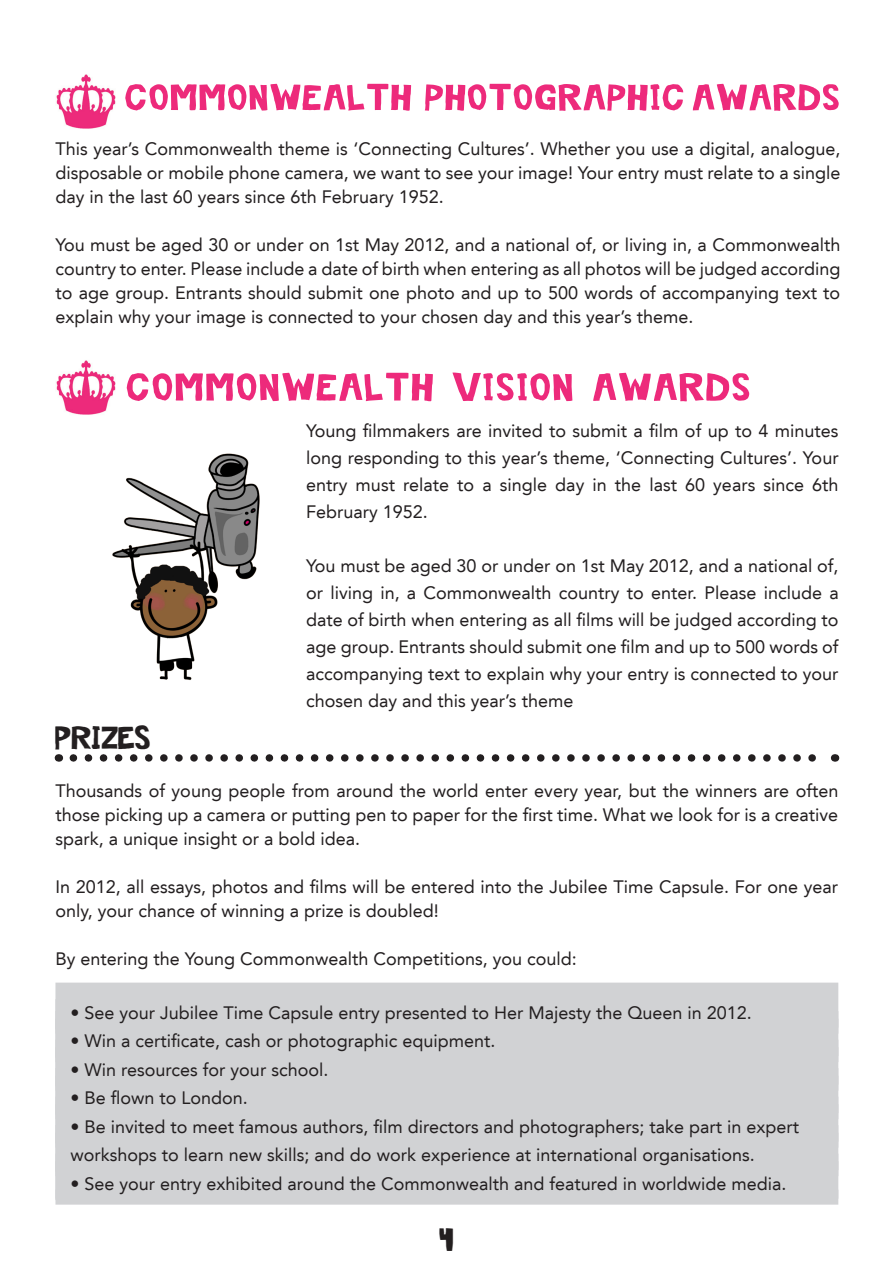
<style>
.page{position:relative;width:893px;height:1263px;background:#fff}
.page>*{position:absolute;margin:0;border:0;box-sizing:border-box;transform-origin:0 0}
.t1{font:54px "Off The Drugs";letter-spacing:.07em;color:#ed2a7b}
.t2{font:51px "Off The Drugs";letter-spacing:.065em;color:#ed2a7b}
.t3{font:45px "Off The Drugs";letter-spacing:.03em;color:#231f20}
.shading{font:18px/24px "Avenir LT";color:#231f20;text-align:justify}
</style>
<div class="page">
<img style="left:56px;top:74px;width:60px;height:55px">
<img style="left:56px;top:360px;width:60px;height:55px">
<img style="left:112px;top:453px;width:148px;height:227px">
<div style="left:55px;top:982px;width:783px;height:45px;background:#d1d2d4"></div>
<div style="left:55px;top:1011px;width:783px;height:45px;background:#d1d2d4"></div>
<div style="left:55px;top:1039px;width:783px;height:45px;background:#d1d2d4"></div>
<div style="left:55px;top:1068px;width:783px;height:45px;background:#d1d2d4"></div>
<div style="left:55px;top:1096px;width:783px;height:45px;background:#d1d2d4"></div>
<div style="left:55px;top:1125px;width:783px;height:45px;background:#d1d2d4"></div>
<div style="left:55px;top:1153px;width:783px;height:45px;background:#d1d2d4"></div>
<div style="left:55px;top:1189px;width:783px;height:15px;background:#d1d2d4"></div>
<svg style="left:73px;top:754px;width:743px;height:8px"></svg>
<p class="t2" style="left:125px;top:73px;width:715px">commonwealth photographic awards</p>
<p class="shading" style="left:55px;top:137px;width:787px">This year’s Commonwealth theme is ‘Connecting Cultures’. Whether you use a digital, analogue, disposable or mobile phone camera, we want to see your image! Your entry must relate to a single day in the last 60 years since 6th February 1952.</p>
<p class="shading" style="left:55px;top:233px;width:787px">You must be aged 30 or under on 1st May 2012, and a national of, or living in, a Commonwealth country to enter. Please include a date of birth when entering as all photos will be judged according to age group. Entrants should submit one photo and up to 500 words of accompanying text to explain why your image is connected to your chosen day and this year’s theme.</p>
<p class="t1" style="left:127px;top:362px;width:624px">commonwealth vision awards</p>
<p class="shading" style="left:306px;top:417px;width:534px;line-height:27px">Young filmmakers are invited to submit a film of up to 4 minutes long responding to this year’s theme, ‘Connecting Cultures’. Your entry must relate to a single day in the last 60 years since 6th February 1952.</p>
<p class="shading" style="left:306px;top:552px;width:534px;line-height:27px">You must be aged 30 or under on 1st May 2012, and a national of, or living in, a Commonwealth country to enter. Please include a date of birth when entering as all films will be judged according to age group. Entrants should submit one film and up to 500 words of accompanying text to explain why your entry is connected to your chosen day and this year’s theme</p>
<p class="t3" style="left:55px;top:716px;width:96px">PRIZES</p>
<p class="shading" style="left:55px;top:778px;width:784px">Thousands of young people from around the world enter every year, but the winners are often those picking up a camera or putting pen to paper for the first time. What we look for is a creative spark, a unique insight or a bold idea.</p>
<p class="shading" style="left:55px;top:874px;width:784px">In 2012, all essays, photos and films will be entered into the Jubilee Time Capsule. For one year only, your chance of winning a prize is doubled!</p>
<p class="shading" style="left:55px;top:946px;width:523px">By entering the Young Commonwealth Competitions, you could:</p>
<p class="shading" style="left:70px;top:1000px;width:683px">• See your Jubilee Time Capsule entry presented to Her Majesty the Queen in 2012.</p>
<p class="shading" style="left:70px;top:1029px;width:426px">• Win a certificate, cash or photographic equipment.</p>
<p class="shading" style="left:70px;top:1057px;width:259px">• Win resources for your school.</p>
<p class="shading" style="left:70px;top:1086px;width:179px">• Be flown to London.</p>
<p class="shading" style="left:70px;top:1114px;width:730px">• Be invited to meet famous authors, film directors and photographers; take part in expert</p>
<p class="shading" style="left:70px;top:1143px;width:686px">workshops to learn new skills; and do work experience at international organisations.</p>
<p class="shading" style="left:70px;top:1171px;width:718px">• See your entry exhibited around the Commonwealth and featured in worldwide media.</p>
<p class="t3" style="left:439px;top:1219px;width:16px">4</p>
</div>
